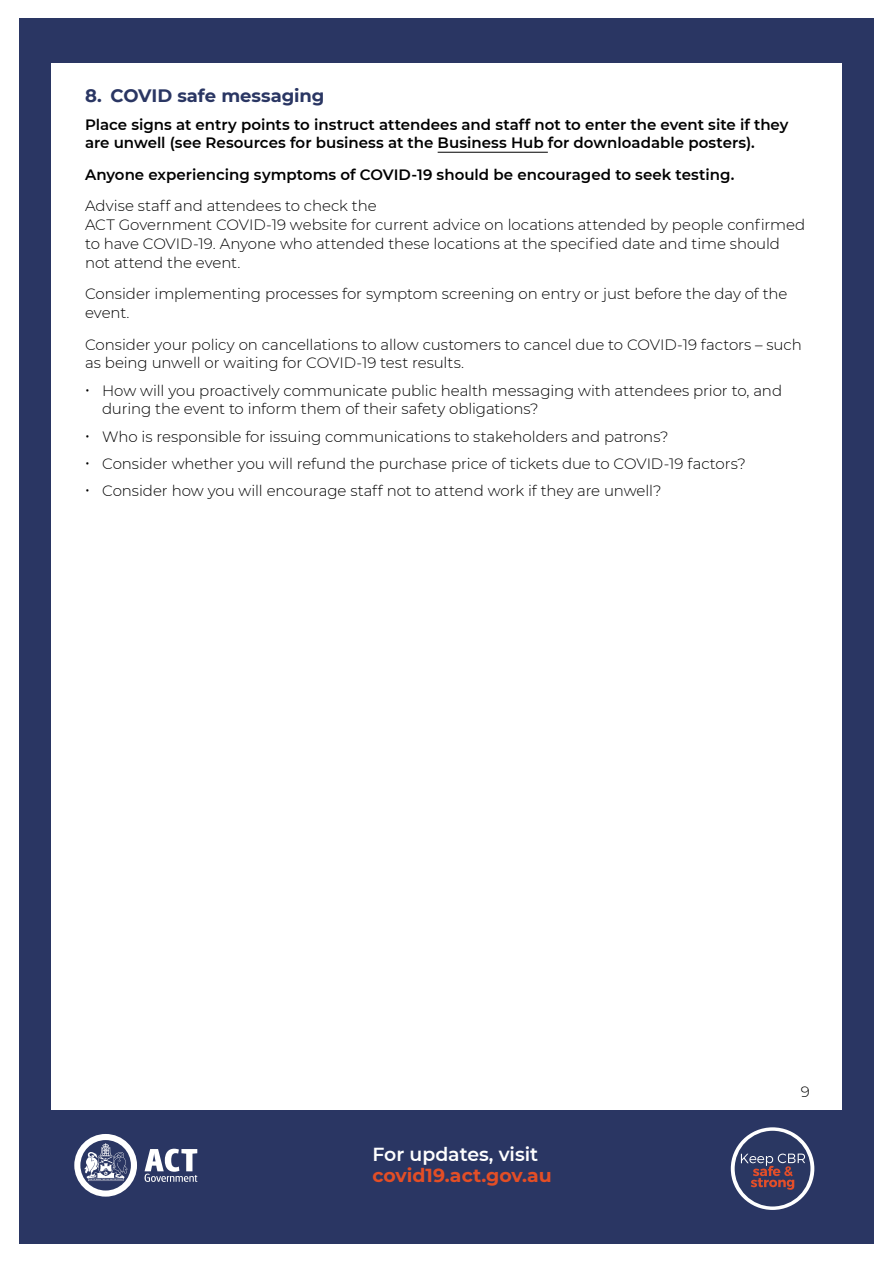
<style>
.page{position:relative;width:893px;height:1263px;background:#fff}
.page>*{position:absolute;margin:0;border:0;box-sizing:border-box;transform-origin:0 0}
.t1{font:700 18.9px "Montserrat";color:#e34e26}
.t2{font:600 18.9px "Montserrat";color:#fff}
.t3{font:700 18px "Montserrat";letter-spacing:-.005em;color:#2a3663}
.t4{font:300 15px/18.8px "Montserrat";letter-spacing:-.005em;color:#000}
.t5{font:600 15px/18.8px "Montserrat";color:#000}
</style>
<div class="page">
<div style="left:19px;top:19px;width:855px;height:1225px;background:#2a3663"></div>
<div style="left:51px;top:64px;width:791px;height:1046px;background:#fff"></div>
<svg style="left:74px;top:1134px;width:63px;height:62px"></svg>
<svg style="left:145px;top:1149px;width:52px;height:33px"></svg>
<svg style="left:731px;top:1127px;width:83px;height:83px"></svg>
<div style="left:735px;top:1131px;width:75px;height:75px;background:#2a3762;border-radius:50%"></div>
<svg style="left:741px;top:1153px;width:64px;height:37px"></svg>
<hr style="left:438px;top:152px;width:110px;height:1px;background:#000">
<p class="t3" style="left:85px;top:83px;width:241px">8. COVID safe messaging</p>
<p class="t5" style="left:85px;top:114px;width:705px">Place signs at entry points to instruct attendees and staff not to enter the event site if they are unwell (see Resources for business at the Business Hub for downloadable posters).</p>
<p class="t5" style="left:85px;top:165px;width:651px">Anyone experiencing symptoms of COVID-19 should be encouraged to seek testing.</p>
<p class="t4" style="left:85px;top:196px;width:722px">Advise staff and attendees to check the<br>ACT Government COVID-19 website for current advice on locations attended by people confirmed to have COVID-19. Anyone who attended these locations at the specified date and time should not attend the event.</p>
<p class="t4" style="left:85px;top:284px;width:704px">Consider implementing processes for symptom screening on entry or just before the day of the event.</p>
<p class="t4" style="left:85px;top:334px;width:718px">Consider your policy on cancellations to allow customers to cancel due to COVID-19 factors – such as being unwell or waiting for COVID-19 test results.</p>
<p class="t4" style="left:102px;top:380px;width:682px">How will you proactively communicate public health messaging with attendees prior to, and during the event to inform them of their safety obligations?</p>
<p class="t4" style="left:102px;top:422px;width:645px;line-height:27.3px">Who is responsible for issuing communications to stakeholders and patrons?<br>Consider whether you will refund the purchase price of tickets due to COVID-19 factors?<br>Consider how you will encourage staff not to attend work if they are unwell?</p>
<p class="t2" style="left:372px;top:1141px;width:167px">For updates, visit</p>
<p class="t1" style="left:372px;top:1162px;width:181px">covid19.act.gov.au</p>
<p class="t4" style="left:801px;top:1081px;width:11px">9</p>
</div>
